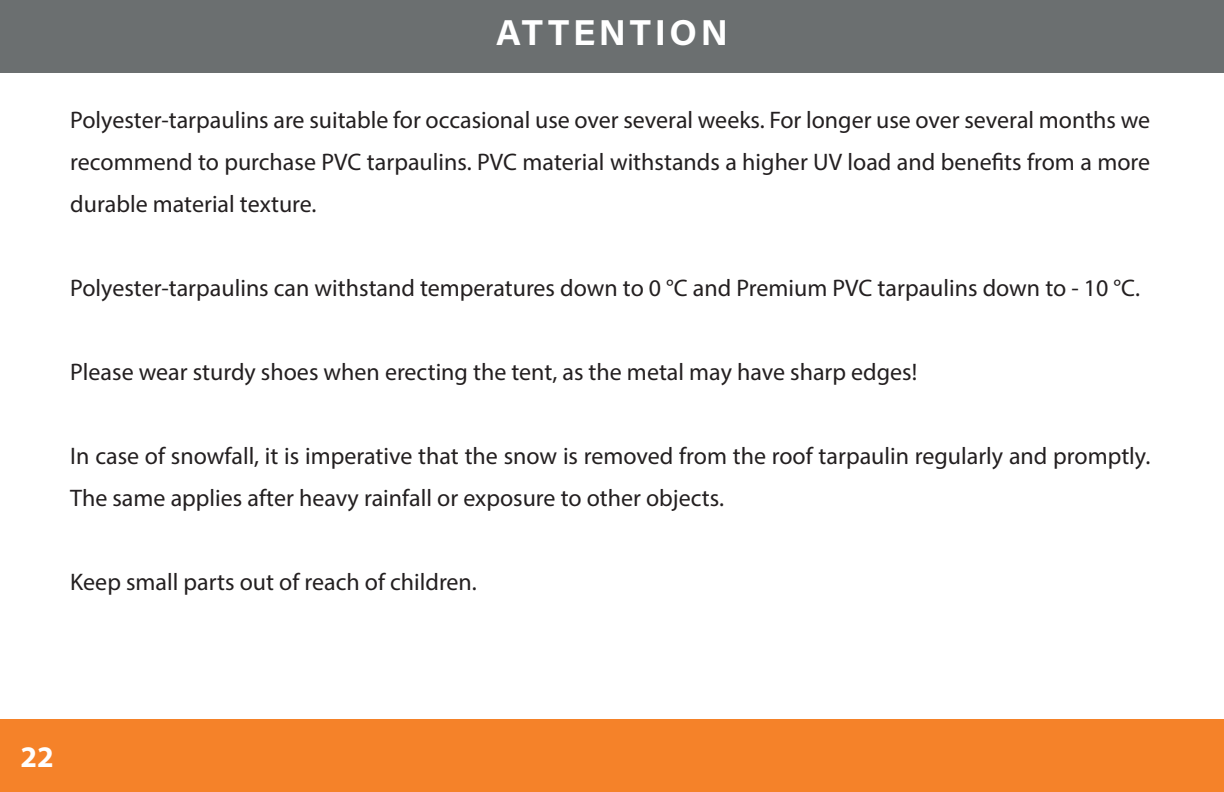
<style>
.page{position:relative;width:1224px;height:792px;background:#fff}
.page>*{position:absolute;margin:0;border:0;box-sizing:border-box;transform-origin:0 0}
.t1{font:700 36px "Acumin Pro";letter-spacing:.1em;color:#fff}
.t2{font:700 30px "Myriad Pro";color:#fff}
.t3{font:24px/42px "Myriad Pro";color:#231f20;text-align:justify}
</style>
<div class="page">
<div style="left:0;top:719px;width:1224px;height:72px;background:#f58229"></div>
<div style="left:0;top:1px;width:1224px;height:72px;background:#6b6f70"></div>
<h1 class="t1" style="left:496px;top:7px;width:233px">ATTENTION</h1>
<p class="t3" style="left:70px;top:98px;width:1081px">Polyester-tarpaulins are suitable for occasional use over several weeks. For longer use over several months we recommend to purchase PVC tarpaulins. PVC material withstands a higher UV load and benefits from a more durable material texture.</p>
<p class="t3" style="left:70px;top:266px;width:1071px">Polyester-tarpaulins can withstand temperatures down to 0 °C and Premium PVC tarpaulins down to - 10 °C.</p>
<p class="t3" style="left:70px;top:350px;width:848px">Please wear sturdy shoes when erecting the tent, as the metal may have sharp edges!</p>
<p class="t3" style="left:70px;top:434px;width:1082px">In case of snowfall, it is imperative that the snow is removed from the roof tarpaulin regularly and promptly.<br>The same applies after heavy rainfall or exposure to other objects.</p>
<p class="t3" style="left:70px;top:560px;width:408px">Keep small parts out of reach of children.</p>
<p class="t2" style="left:20px;top:737px;width:35px">22</p>
</div>
